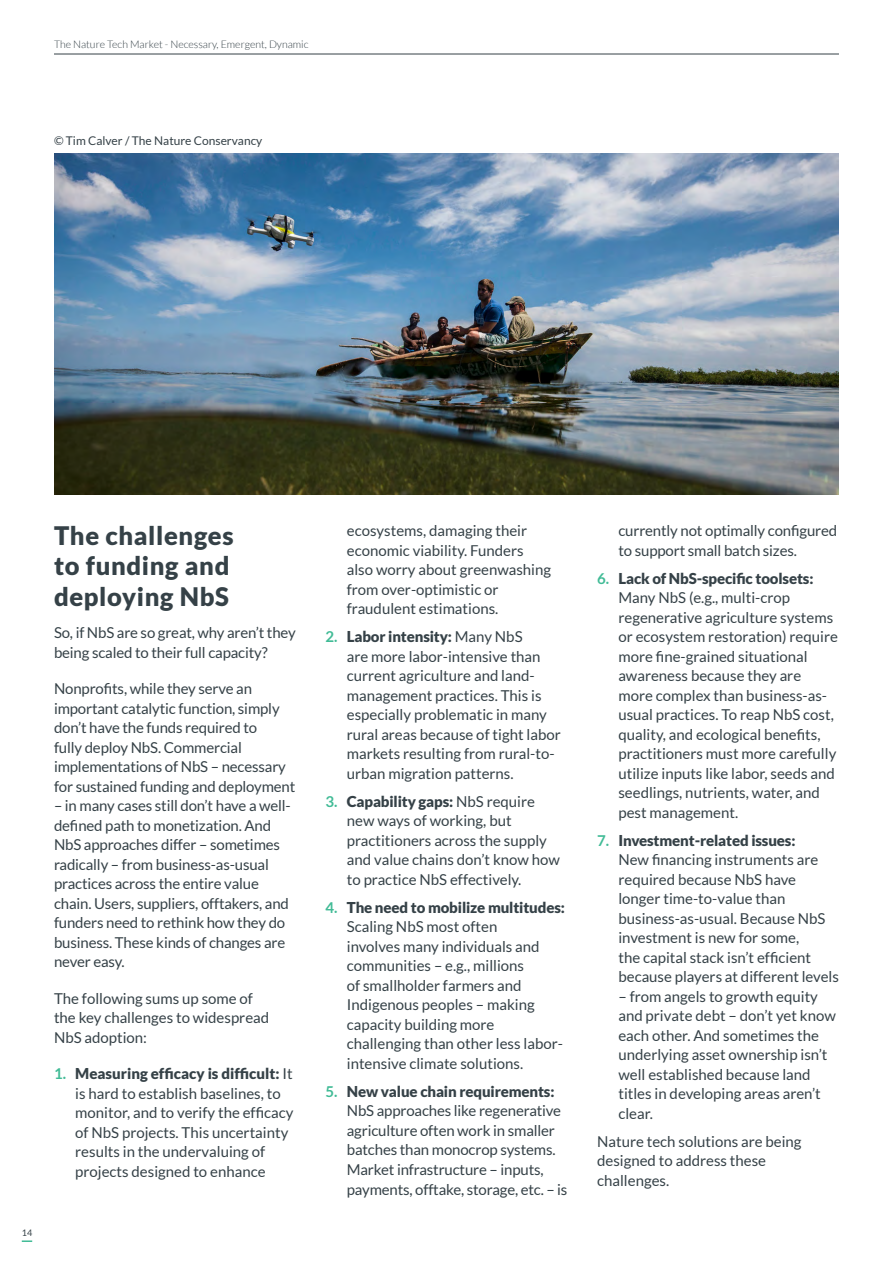
<style>
.page{position:relative;width:893px;height:1263px;background:#fff}
.page>*{position:absolute;margin:0;border:0;box-sizing:border-box;transform-origin:0 0}
.t1{font:900 25.5px/30.6px "Lato";letter-spacing:.025em;color:#354147}
.body{font:15px/19.5px "Lato";color:#354147}
.footnote{font:12px "Lato";color:#354147}
.t2{font:300 10.5px "Lato";color:#354147}
.t3{font:9px "Lato";color:#354147}
.s1{font-weight:700;color:#41bb96}
.s2{font-weight:900}
</style>
<div class="page">
<img style="left:54px;top:153px;width:785px;height:341px">
<svg style="left:22px;top:1240px;width:10px;height:2px"></svg>
<hr style="left:54px;top:54px;width:785px;height:1px;background:#354147">
<p class="t2" style="left:54px;top:38px;width:256px">The Nature Tech Market - Necessary, Emergent, Dynamic</p>
<p class="footnote" style="left:54px;top:134px;width:210px">© Tim Calver / The Nature Conservancy</p>
<p class="t3" style="left:22px;top:1228px;width:12px">14</p>
<h3 class="t1" style="left:54px;top:520px;width:181px">The challenges to funding and deploying NbS</h3>
<p class="body" style="left:54px;top:623px;width:243px">So, if NbS are so great, why aren’t they being scaled to their full capacity?</p>
<p class="body" style="left:54px;top:679px;width:243px">Nonprofits, while they serve an important catalytic function, simply don’t have the funds required to<br>fully deploy NbS. Commercial implementations of NbS – necessary for sustained funding and deployment</p>
<p class="body" style="left:54px;top:796px;width:238px">– in many cases still don’t have a well&shy;defined path to monetization. And NbS approaches differ – sometimes radically – from business-as-usual practices across the entire value chain. Users, suppliers, offtakers, and funders need to rethink how they do business. These kinds of changes are never easy.</p>
<p class="body" style="left:54px;top:988px;width:217px">The following sums up some of the key challenges to widespread<br>NbS adoption:</p>
<p class="body" style="left:75px;top:1064px;width:220px;text-indent:-21px"><span class="s1">1.</span> <span class="s2">Measuring efficacy is difficult:</span> It is hard to establish baselines, to monitor, and to verify the efficacy of NbS projects. This uncertainty results in the undervaluing of projects designed to enhance</p>
<p class="body" style="left:347px;top:521px;width:206px">ecosystems, damaging their economic viability. Funders also worry about greenwashing from over-optimistic or fraudulent estimations.</p>
<p class="body" style="left:347px;top:627px;width:215px;text-indent:-21px"><span class="s1">2.</span> <span class="s2">Labor intensity:</span> Many NbS<br>are more labor-intensive than current agriculture and land&shy;management practices. This is especially problematic in many rural areas because of tight labor markets resulting from rural-to&shy;urban migration patterns.</p>
<p class="body" style="left:347px;top:792px;width:215px;text-indent:-21px"><span class="s1">3.</span> <span class="s2">Capability gaps:</span> NbS require new ways of working, but practitioners across the supply and value chains don’t know how to practice NbS effectively.</p>
<p class="body" style="left:347px;top:898px;width:220px;text-indent:-21px"><span class="s1">4.</span> <span class="s2">The need to mobilize multitudes:<br></span>Scaling NbS most often<br>involves many individuals and communities – e.g., millions<br>of smallholder farmers and<br>Indigenous peoples – making capacity building more challenging than other less labor&shy;intensive climate solutions.</p>
<p class="body" style="left:347px;top:1082px;width:222px;text-indent:-21px"><span class="s1">5.</span> <span class="s2">New value chain requirements:<br></span>NbS approaches like regenerative agriculture often work in smaller batches than monocrop systems.<br>Market infrastructure – inputs, payments, offtake, storage, etc. – is</p>
<p class="body" style="left:618px;top:521px;width:220px">currently not optimally configured to support small batch sizes.</p>
<p class="body" style="left:618px;top:569px;width:221px;text-indent:-21px"><span class="s1">6.</span> <span class="s2">Lack of NbS-specific toolsets:<br></span>Many NbS (e.g., multi-crop regenerative agriculture systems or ecosystem restoration) require more fine-grained situational awareness because they are more complex than business-as&shy;usual practices. To reap NbS cost, quality, and ecological benefits, practitioners must more carefully utilize inputs like labor, seeds and seedlings, nutrients, water, and pest management.</p>
<p class="body" style="left:618px;top:831px;width:222px;text-indent:-21px"><span class="s1">7.</span> <span class="s2">Investment-related issues:<br></span>New financing instruments are required because NbS have longer time-to-value than business-as-usual. Because NbS investment is new for some,<br>the capital stack isn’t efficient because players at different levels</p>
<p class="body" style="left:618px;top:987px;width:219px">– from angels to growth equity and private debt – don’t yet know each other. And sometimes the underlying asset ownership isn’t well established because land titles in developing areas aren’t clear.</p>
<p class="body" style="left:597px;top:1132px;width:206px">Nature tech solutions are being designed to address these challenges.</p>
</div>
